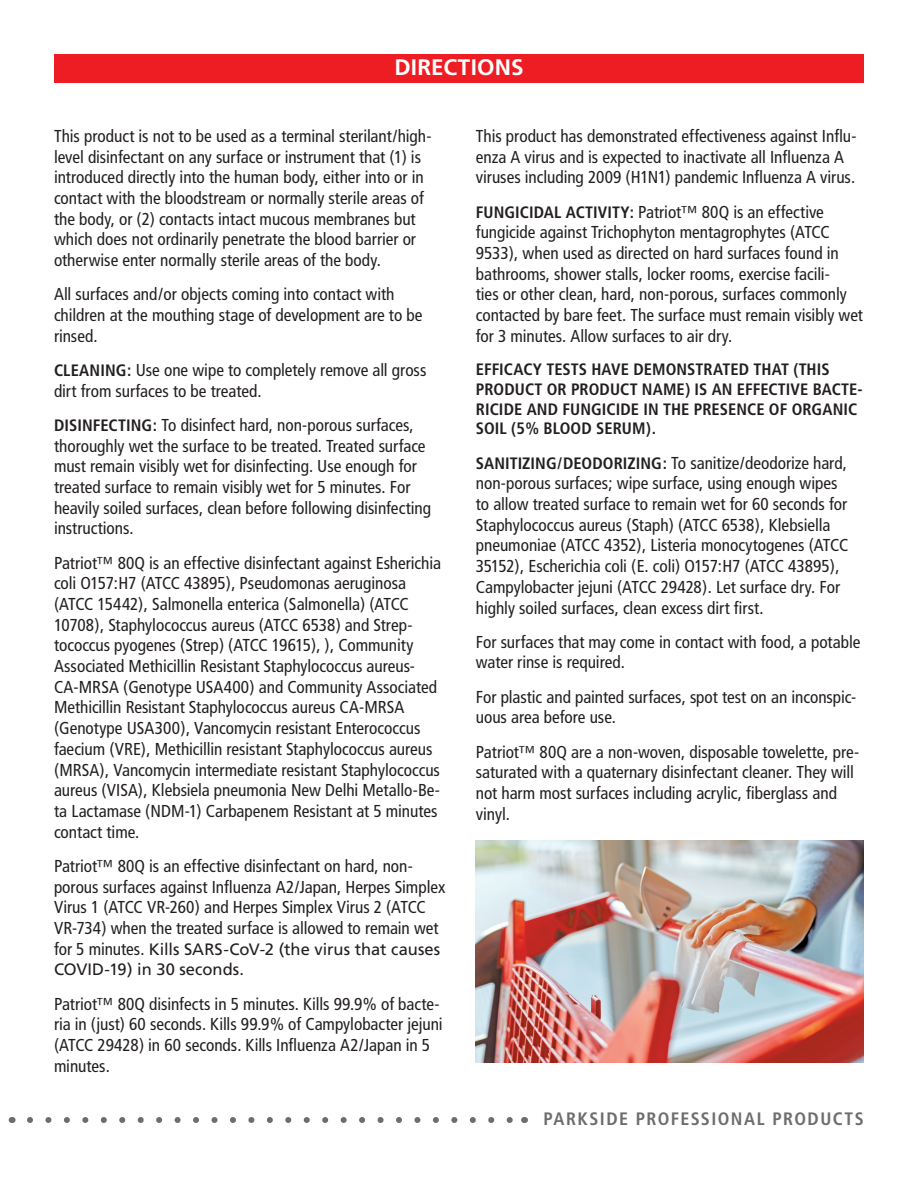
<style>
.page{position:relative;width:918px;height:1188px;background:#fff}
.page>*{position:absolute;margin:0;border:0;box-sizing:border-box;transform-origin:0 0}
.characters{font:700 22.5px "Frutiger";letter-spacing:.01em;color:#fff}
.phone_number{font:700 condensed 18px "Frutiger";letter-spacing:.08em;color:#6c6d70}
.tech_data{font:condensed 17.25px/20.7px "Frutiger";letter-spacing:-.005em;color:#231f20}
.tech_data-2{font:700 condensed 16.5px/19.8px "Frutiger";letter-spacing:.005em;color:#231f20}
.tech_data-3{font:16.5px/20.7px "Frutiger";color:#231f20}
.s1{font-weight:700;font-size:16.5px}
.s2{font-stretch:condensed;font-size:17.25px}
</style>
<div class="page">
<div style="left:54px;top:54px;width:810px;height:29px;background:#ee1d23"></div>
<svg style="left:30px;top:1117px;width:483px;height:6px"></svg>
<img style="left:476px;top:840px;width:388px;height:223px">
<p class="characters" style="left:394px;top:54px;width:131px">DIRECTIONS</p>
<p class="tech_data" style="left:54px;top:126px;width:379px">This product is not to be used as a terminal sterilant/high&shy;level disinfectant on any surface or instrument that (1) is introduced directly into the human body, either into or in contact with the bloodstream or normally sterile areas of the body, or (2) contacts intact mucous membranes but which does not ordinarily penetrate the blood barrier or otherwise enter normally sterile areas of the body.</p>
<p class="tech_data" style="left:54px;top:284px;width:370px">All surfaces and/or objects coming into contact with children at the mouthing stage of development are to be rinsed.</p>
<p class="tech_data" style="left:54px;top:360px;width:374px"><span class="s1">CLEANING:</span> Use one wipe to completely remove all gross dirt from surfaces to be treated.</p>
<p class="tech_data" style="left:54px;top:415px;width:379px"><span class="s1">DISINFECTING:</span> To disinfect hard, non-porous surfaces, thoroughly wet the surface to be treated. Treated surface must remain visibly wet for disinfecting. Use enough for treated surface to remain visibly wet for 5 minutes. For heavily soiled surfaces, clean before following disinfecting instructions.</p>
<p class="tech_data" style="left:54px;top:552px;width:389px">Patriot™ 80Q is an effective disinfectant against Esherichia coli O157:H7 (ATCC 43895), Pseudomonas aeruginosa (ATCC 15442), Salmonella enterica (Salmonella) (ATCC 10708), Staphylococcus aureus (ATCC 6538) and Strep&shy;tococcus pyogenes (Strep) (ATCC 19615), ), Community Associated Methicillin Resistant Staphylococcus aureus-CA-MRSA (Genotype USA400) and Community Associated Methicillin Resistant Staphylococcus aureus CA-MRSA (Genotype USA300), Vancomycin resistant Enterococcus faecium (VRE), Methicillin resistant Staphylococcus aureus (MRSA), Vancomycin intermediate resistant Staphylococcus aureus (VISA), Klebsiela pneumonia New Delhi Metallo-Be&shy;ta Lactamase (NDM-1) Carbapenem Resistant at 5 minutes contact time.</p>
<p class="tech_data" style="left:54px;top:856px;width:393px">Patriot™ 80Q is an effective disinfectant on hard, non&shy;porous surfaces against Influenza A2/Japan, Herpes Simplex Virus 1 (ATCC VR-260) and Herpes Simplex Virus 2 (ATCC VR-734) when the treated surface is allowed to remain wet</p>
<p class="tech_data-3" style="left:54px;top:939px;width:388px"><span class="s2">for 5 minutes.</span> Kills SARS-CoV-2 (the virus that causes<br>COVID-19) in 30 seconds.</p>
<p class="tech_data" style="left:54px;top:993px;width:390px">Patriot™ 80Q disinfects in 5 minutes. Kills 99.9% of bacte&shy;ria in (just) 60 seconds. Kills 99.9% of Campylobacter jejuni (ATCC 29428) in 60 seconds. Kills Influenza A2/Japan in 5 minutes.</p>
<p class="tech_data" style="left:476px;top:126px;width:382px">This product has demonstrated effectiveness against Influ&shy;enza A virus and is expected to inactivate all Influenza A viruses including 2009 (H1N1) pandemic Influenza A virus.</p>
<p class="tech_data" style="left:476px;top:201px;width:389px"><span class="s1">FUNGICIDAL ACTIVITY:</span> Patriot™ 80Q is an effective fungicide against Trichophyton mentagrophytes (ATCC 9533), when used as directed on hard surfaces found in bathrooms, shower stalls, locker rooms, exercise facili-<br>ties or other clean, hard, non-porous, surfaces commonly contacted by bare feet. The surface must remain visibly wet for 3 minutes. Allow surfaces to air dry.</p>
<p class="tech_data-2" style="left:476px;top:359px;width:388px">EFFICACY TESTS HAVE DEMONSTRATED THAT (THIS PRODUCT OR PRODUCT NAME) IS AN EFFECTIVE BACTE-RICIDE AND FUNGICIDE IN THE PRESENCE OF ORGANIC SOIL (5% BLOOD SERUM).</p>
<p class="tech_data" style="left:476px;top:452px;width:374px"><span class="s1">SANITIZING/DEODORIZING:</span> To sanitize/deodorize hard, non-porous surfaces; wipe surface, using enough wipes to allow treated surface to remain wet for 60 seconds for Staphylococcus aureus (Staph) (ATCC 6538), Klebsiella pneumoniae (ATCC 4352), Listeria monocytogenes (ATCC 35152), Escherichia coli (E. coli) O157:H7 (ATCC 43895), Campylobacter jejuni (ATCC 29428). Let surface dry. For highly soiled surfaces, clean excess dirt first.</p>
<p class="tech_data" style="left:476px;top:632px;width:386px">For surfaces that may come in contact with food, a potable water rinse is required.</p>
<p class="tech_data" style="left:476px;top:686px;width:382px">For plastic and painted surfaces, spot test on an inconspic&shy;uous area before use.</p>
<p class="tech_data" style="left:476px;top:741px;width:385px">Patriot™ 80Q are a non-woven, disposable towelette, pre&shy;saturated with a quaternary disinfectant cleaner. They will not harm most surfaces including acrylic, fiberglass and vinyl.</p>
<p class="phone_number" style="left:543px;top:1108px;width:322px">PARKSIDE PROFESSIONAL PRODUCTS</p>
</div>
